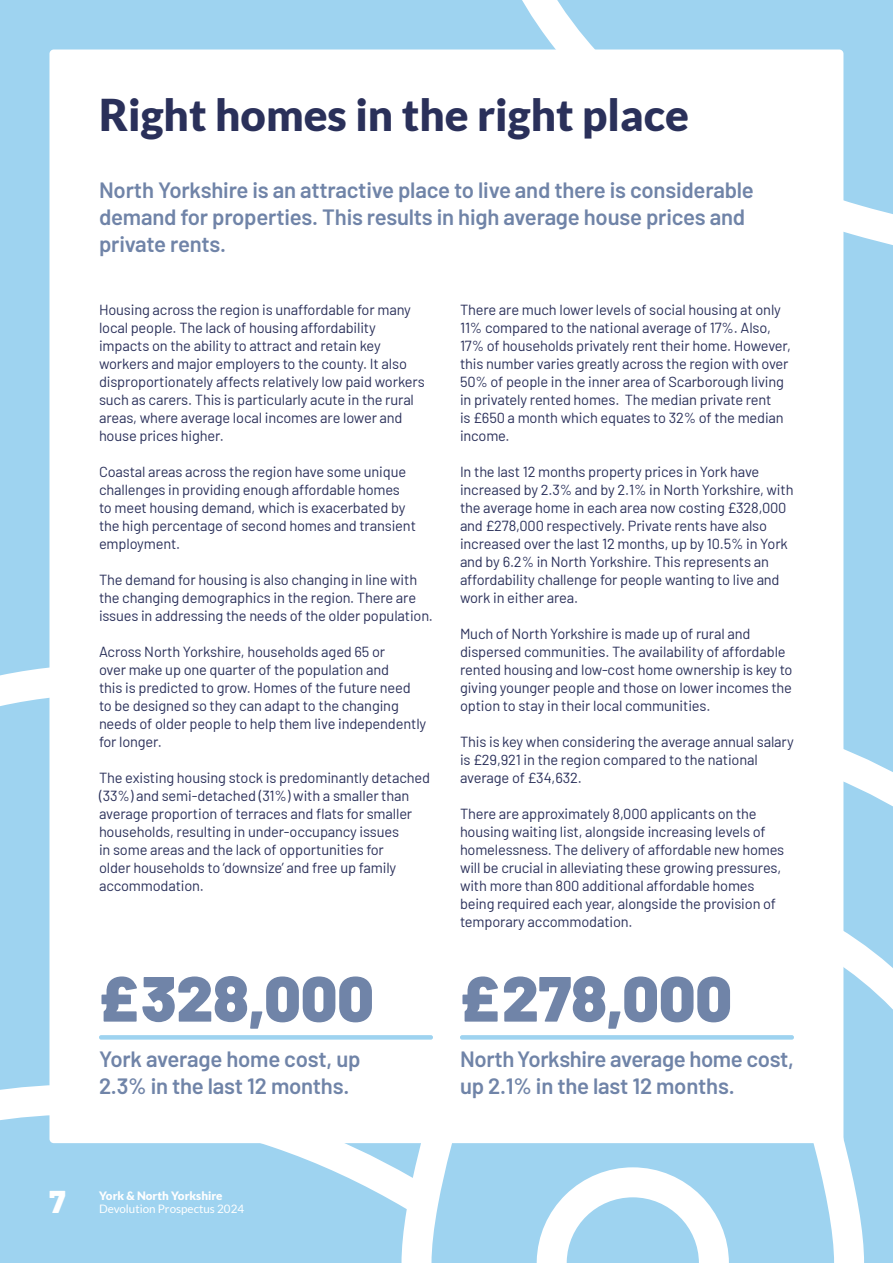
<style>
.page{position:relative;width:893px;height:1263px;background:#fff}
.page>*{position:absolute;margin:0;border:0;box-sizing:border-box;transform-origin:0 0}
.t1{font:900 63.75px "Barlow";color:#7084a8}
.t2{font:900 43.8px "Lato";color:#2a305a}
.t3{font:900 31.5px "Barlow";color:#fff}
.t4{font:600 22.2px/27px "Barlow";letter-spacing:-.01em;color:#7084a8}
.t5{font:14.7px/18px "Barlow";letter-spacing:-.01em;color:#2a305a}
.t6{font:11.7px "Lato";color:#fff}
.t7{font:900 11.7px "Lato";color:#fff}
</style>
<div class="page">
<svg style="left:843px;top:781px;width:50px;height:148px;background:#a7d7f1"></svg>
<div style="left:0;top:779px;width:49px;height:311px;background:#9ed3f0"></div>
<div style="left:0;top:1115px;width:407px;height:148px;background:#9ed3f0"></div>
<svg style="left:297px;top:1143px;width:124px;height:35px"></svg>
<svg style="left:843px;top:929px;width:50px;height:334px"></svg>
<svg style="left:431px;top:1143px;width:403px;height:120px;fill:#9ed3f0"></svg>
<div style="left:0;top:0;width:893px;height:779px;background:#9ed3f0"></div>
<div style="left:49px;top:50px;width:794px;height:1093px;background:#fff;border-radius:4px"></div>
<div style="left:460px;top:1035px;width:334px;height:5px;background:#9ed3f0;border-radius:2px"></div>
<div style="left:99px;top:1035px;width:334px;height:5px;background:#9ed3f0;border-radius:2px"></div>
<h2 class="t2" style="left:99px;top:89px;width:591px">Right homes in the right place</h2>
<h3 class="t4" style="left:99px;top:175px;width:656px">North Yorkshire is an attractive place to live and there is considerable demand for properties. This results in high average house prices and private rents.</h3>
<p class="t5" style="left:99px;top:300px;width:327px">Housing across the region is unaffordable for many local people. The lack of housing affordability impacts on the ability to attract and retain key workers and major employers to the county. It also disproportionately affects relatively low paid workers such as carers. This is particularly acute in the rural areas, where average local incomes are lower and house prices higher.</p>
<p class="t5" style="left:99px;top:462px;width:318px">Coastal areas across the region have some unique challenges in providing enough affordable homes to meet housing demand, which is exacerbated by the high percentage of second homes and transient employment.</p>
<p class="t5" style="left:99px;top:570px;width:335px">The demand for housing is also changing in line with the changing demographics in the region. There are issues in addressing the needs of the older population.</p>
<p class="t5" style="left:99px;top:642px;width:329px">Across North Yorkshire, households aged 65 or<br>over make up one quarter of the population and<br>this is predicted to grow. Homes of the future need to be designed so they can adapt to the changing needs of older people to help them live independently for longer.</p>
<p class="t5" style="left:99px;top:768px;width:333px">The existing housing stock is predominantly detached (33%) and semi-detached (31%) with a smaller than average proportion of terraces and flats for smaller households, resulting in under-occupancy issues<br>in some areas and the lack of opportunities for<br>older households to ‘downsize’ and free up family accommodation.</p>
<h1 class="t1" style="left:99px;top:951px;width:276px">£328,000</h1>
<h3 class="t4" style="left:99px;top:1043px;width:263px">York average home cost, up<br>2.3% in the last 12 months.</h3>
<p class="t5" style="left:460px;top:300px;width:333px">There are much lower levels of social housing at only 11% compared to the national average of 17%. Also, 17% of households privately rent their home. However, this number varies greatly across the region with over 50% of people in the inner area of Scarborough living in privately rented homes. The median private rent<br>is £650 a month which equates to 32% of the median income.</p>
<p class="t5" style="left:460px;top:462px;width:335px">In the last 12 months property prices in York have increased by 2.3% and by 2.1% in North Yorkshire, with the average home in each area now costing £328,000 and £278,000 respectively. Private rents have also increased over the last 12 months, up by 10.5% in York and by 6.2% in North Yorkshire. This represents an affordability challenge for people wanting to live and work in either area.</p>
<p class="t5" style="left:460px;top:624px;width:334px">Much of North Yorkshire is made up of rural and dispersed communities. The availability of affordable rented housing and low-cost home ownership is key to giving younger people and those on lower incomes the option to stay in their local communities.</p>
<p class="t5" style="left:460px;top:732px;width:335px">This is key when considering the average annual salary is £29,921 in the region compared to the national average of £34,632.</p>
<p class="t5" style="left:460px;top:804px;width:326px">There are approximately 8,000 applicants on the housing waiting list, alongside increasing levels of homelessness. The delivery of affordable new homes will be crucial in alleviating these growing pressures, with more than 800 additional affordable homes being required each year, alongside the provision of temporary accommodation.</p>
<h1 class="t1" style="left:460px;top:951px;width:273px">£278,000</h1>
<h3 class="t4" style="left:460px;top:1043px;width:335px">North Yorkshire average home cost, up 2.1% in the last 12 months.</h3>
<h3 class="t3" style="left:50px;top:1178px;width:18px">7</h3>
<p class="t7" style="left:99px;top:1189px;width:125px">York &amp; North Yorkshire</p>
<p class="t6" style="left:99px;top:1203px;width:147px">Devolution Prospectus 2024</p>
</div>
